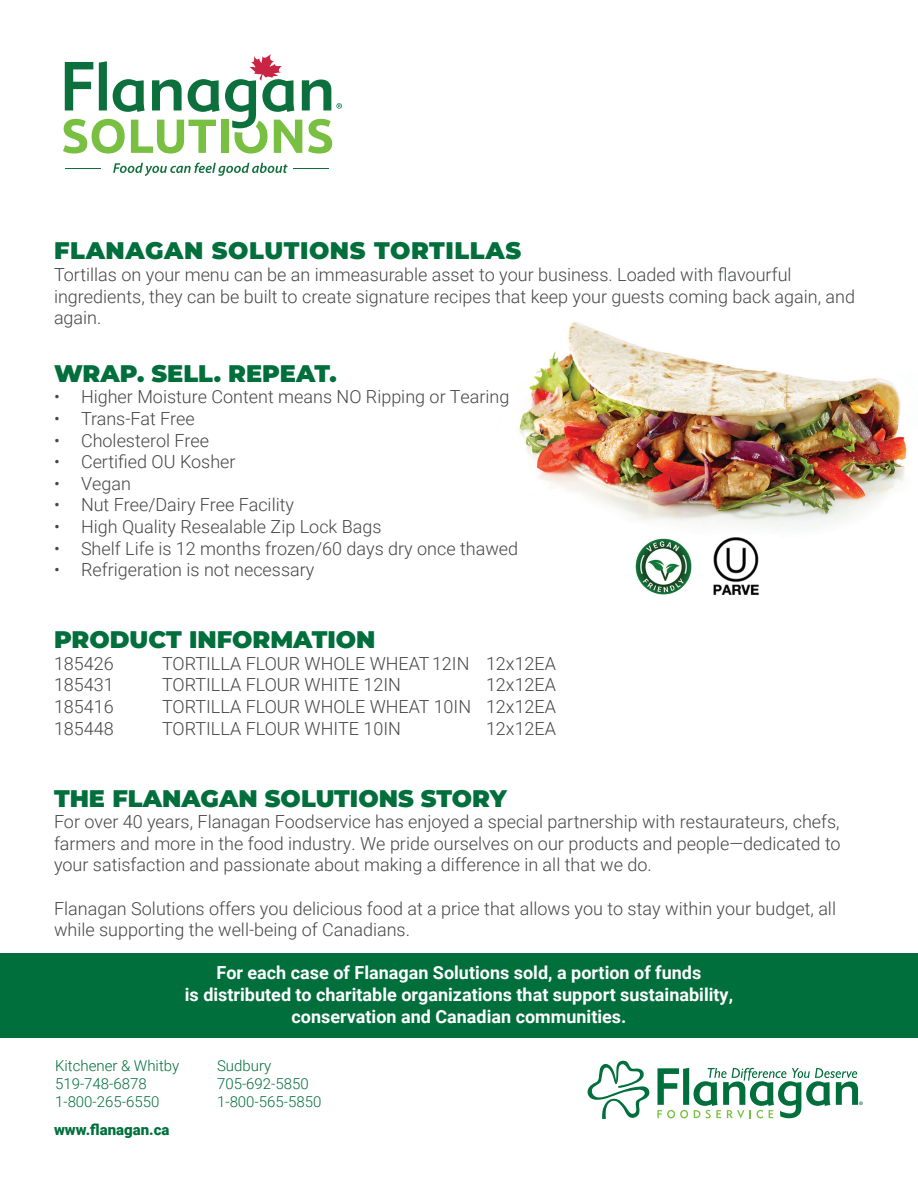
<style>
.page{position:relative;width:918px;height:1188px;background:#fff}
.page>*{position:absolute;margin:0;border:0;box-sizing:border-box;transform-origin:0 0}
.t1{font:900 24px "Montserrat";color:#006f3c}
.t2{font:900 24px "Montserrat";letter-spacing:.025em;color:#006f3c}
.t3{font:300 18px/21.6px "Roboto";color:#454647;text-align:justify}
.t4{font:700 18px/21.6px "Roboto";color:#fff;text-align:center}
.t5{font:300 15px "Roboto";color:#006f3c}
.t6{font:900 15px "Roboto";color:#006f3c}
.t7{font:10.8px "Myriad Pro";color:#006f3c}
</style>
<div class="page">
<div style="left:0;top:953px;width:918px;height:85px;background:#006f3c"></div>
<img style="left:519px;top:322px;width:388px;height:206px">
<img style="left:635px;top:538px;width:57px;height:57px">
<img style="left:713px;top:537px;width:46px;height:58px">
<svg style="left:113px;top:163px;width:175px;height:13px"></svg>
<hr style="left:293px;top:168px;width:35px;height:1px;background:#0c703c">
<hr style="left:65px;top:168px;width:36px;height:1px;background:#0c703c">
<svg style="left:63px;top:54px;width:279px;height:100px"></svg>
<svg style="left:588px;top:1061px;width:62px;height:58px"></svg>
<svg style="left:657px;top:1068px;width:201px;height:50px"></svg>
<h2 class="t2" style="left:54px;top:233px;width:469px">FLANAGAN SOLUTIONS TORTILLAS</h2>
<p class="t3" style="left:54px;top:263px;width:739px">Tortillas on your menu can be an immeasurable asset to your business. Loaded with flavourful</p>
<p class="t3" style="left:54px;top:306px;width:49px">again.</p>
<h2 class="t1" style="left:54px;top:355px;width:284px">WRAP. SELL. REPEAT.</h2>
<p class="t3" style="left:54px;top:385px;width:457px">• Higher Moisture Content means NO Ripping or Tearing</p>
<p class="t3" style="left:54px;top:407px;width:142px">• Trans-Fat Free</p>
<p class="t3" style="left:54px;top:429px;width:157px">• Cholesterol Free</p>
<p class="t3" style="left:54px;top:450px;width:183px">• Certified OU Kosher</p>
<p class="t3" style="left:54px;top:472px;width:78px">• Vegan</p>
<p class="t3" style="left:54px;top:493px;width:242px">• Nut Free/Dairy Free Facility</p>
<p class="t3" style="left:54px;top:515px;width:329px">• High Quality Resealable Zip Lock Bags</p>
<p class="t3" style="left:54px;top:537px;width:466px">• Shelf Life is 12 months frozen/60 days dry once thawed</p>
<p class="t3" style="left:54px;top:558px;width:262px">• Refrigeration is not necessary</p>
<p class="t3" style="left:54px;top:285px;width:803px">ingredients, they can be built to create signature recipes that keep your guests coming back again, and</p>
<h2 class="t1" style="left:54px;top:622px;width:323px">PRODUCT INFORMATION</h2>
<p class="t3" style="left:54px;top:652px;width:61px">185426</p>
<p class="t3" style="left:162px;top:652px;width:309px">TORTILLA FLOUR WHOLE WHEAT12IN</p>
<p class="t3" style="left:486px;top:652px;width:72px">12x12EA</p>
<p class="t3" style="left:54px;top:673px;width:61px">185431</p>
<p class="t3" style="left:162px;top:673px;width:241px">TORTILLA FLOUR WHITE 12IN</p>
<p class="t3" style="left:486px;top:673px;width:72px">12x12EA</p>
<p class="t3" style="left:54px;top:695px;width:61px">185416</p>
<p class="t3" style="left:162px;top:695px;width:311px">TORTILLA FLOUR WHOLE WHEAT 10IN</p>
<p class="t3" style="left:486px;top:695px;width:72px">12x12EA</p>
<p class="t3" style="left:54px;top:717px;width:61px">185448</p>
<p class="t3" style="left:162px;top:717px;width:241px">TORTILLA FLOUR WHITE 10IN</p>
<p class="t3" style="left:486px;top:717px;width:72px">12x12EA</p>
<h2 class="t1" style="left:54px;top:780px;width:454px">THE FLANAGAN SOLUTIONS STORY</h2>
<p class="t3" style="left:54px;top:810px;width:788px">For over 40 years, Flanagan Foodservice has enjoyed a special partnership with restaurateurs, chefs, farmers and more in the food industry. We pride ourselves on our products and people—dedicated to your satisfaction and passionate about making a difference in all that we do.</p>
<p class="t3" style="left:54px;top:897px;width:784px">Flanagan Solutions offers you delicious food at a price that allows you to stay within your budget, all while supporting the well-being of Canadians.</p>
<p class="t4" style="left:185px;top:961px;width:550px">For each case of Flanagan Solutions sold, a portion of funds<br>is distributed to charitable organizations that support sustainability, conservation and Canadian communities.</p>
<p class="t5" style="left:55px;top:1055px;width:126px">Kitchener &amp; Whitby</p>
<p class="t5" style="left:217px;top:1055px;width:56px">Sudbury</p>
<p class="t5" style="left:55px;top:1073px;width:93px">519-748-6878</p>
<p class="t5" style="left:217px;top:1073px;width:93px">705-692-5850</p>
<p class="t5" style="left:55px;top:1091px;width:106px">1-800-265-6550</p>
<p class="t5" style="left:217px;top:1091px;width:106px">1-800-565-5850</p>
<p class="t6" style="left:54px;top:1119px;width:117px">www.flanagan.ca</p>
<p class="t7" style="left:859px;top:1098px;width:6px">®</p>
</div>
